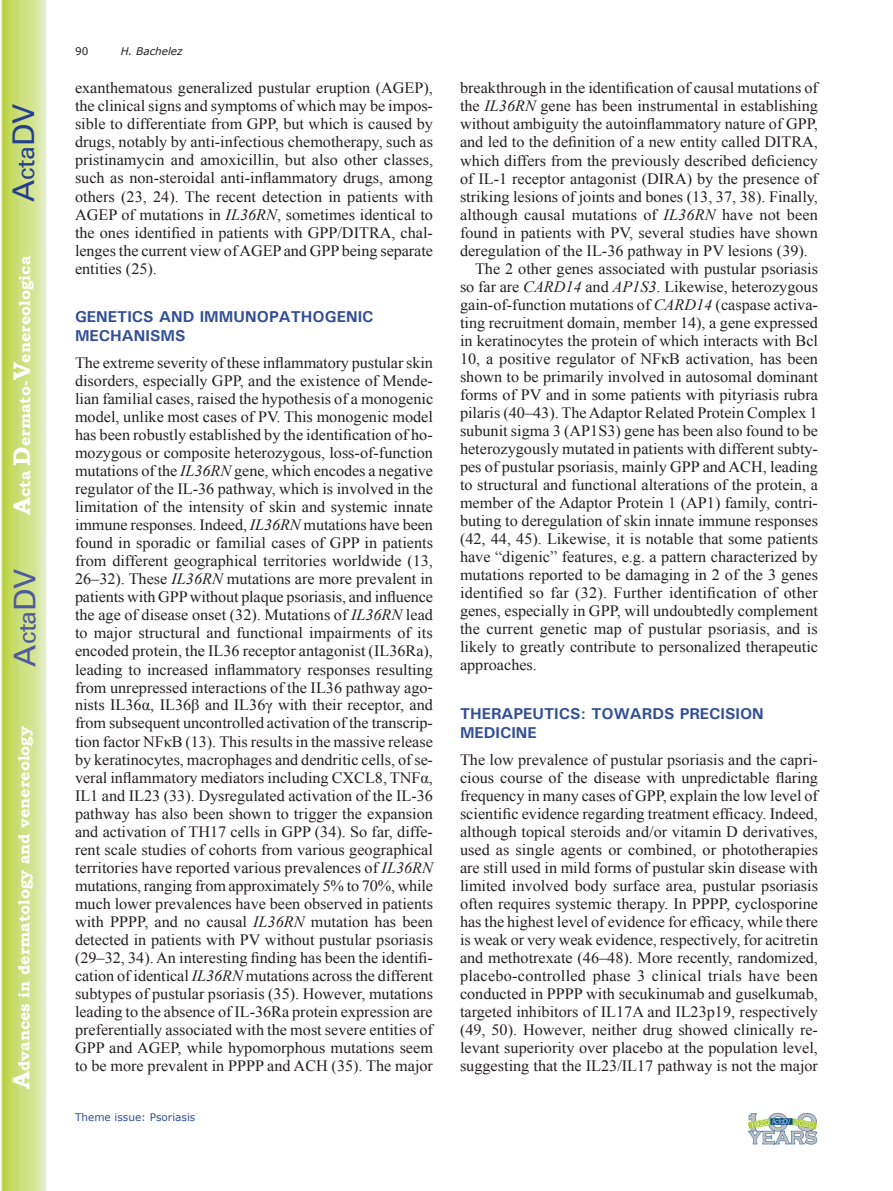
<style>
.page{position:relative;width:893px;height:1191px;background:#fff}
.page>*{position:absolute;margin:0;border:0;box-sizing:border-box;transform-origin:0 0}
.t1{font:30px "Univers";color:#4d5a9e}
.t2{font:30px "Univers";color:#253f8e}
.t3{font:15.75px/18px "Times New Roman";color:#231f20;text-align:justify}
.t4{font:700 15.75px/18.9px "Univers";color:#324f95}
.t5{font:700 15.75px "Bookman Old Style";color:#fff}
.t6{font:10.5px "Verdana";color:#324f95}
.t7{font:italic 10.5px "Verdana";color:#231f20}
.t8{font:10.5px "Verdana";color:#231f20}
.s1{font-size:24px}
.s2{font-style:italic}
</style>
<div class="page">
<svg style="left:1px;top:0;width:45px;height:1191px;background:#cfe084"></svg>
<img style="left:747px;top:1113px;width:71px;height:31px">
<h1 class="t2" style="left:6px;top:202px;width:100px;rotate:-90deg">A<span class="s1">cta</span>DV</h1>
<p class="t5" style="left:15px;top:515px;width:260px;rotate:-90deg"><span class="s1">A</span>cta <span class="s1">D</span>ermato-<span class="s1">V</span>enereologica</p>
<h1 class="t1" style="left:7px;top:666px;width:100px;rotate:-90deg">A<span class="s1">cta</span>DV</h1>
<p class="t5" style="left:15px;top:1088px;width:364px;rotate:-90deg"><span class="s1">A</span>dvances in dermatology and venereology</p>
<p class="t8" style="left:75px;top:44px;width:15px">90</p>
<p class="t7" style="left:121px;top:44px;width:63px">H. Bachelez</p>
<p class="t3" style="left:75px;top:79px;width:360px">exanthematous generalized pustular eruption (AGEP), the clinical signs and symptoms of which may be impos&shy;sible to differentiate from GPP, but which is caused by drugs, notably by anti-infectious chemotherapy, such as pristinamycin and amoxicillin, but also other classes, such as non-steroidal anti-inflammatory drugs, among others (23, 24). The recent detection in patients with AGEP of mutations in <span class="s2">IL36RN</span>, sometimes identical to the ones identified in patients with GPP/DITRA, chal&shy;lenges the current view of AGEP and GPP being separate entities (25).</p>
<p class="t4" style="left:75px;top:307px;width:300px">GENETICS AND IMMUNOPATHOGENIC<br>MECHANISMS</p>
<p class="t3" style="left:75px;top:354px;width:360px">The extreme severity of these inflammatory pustular skin disorders, especially GPP, and the existence of Mende&shy;lian familial cases, raised the hypothesis of a monogenic model, unlike most cases of PV. This monogenic model has been robustly established by the identification of ho&shy;mozygous or composite heterozygous, loss-of-function mutations of the <span class="s2">IL36RN</span> gene, which encodes a negative regulator of the IL-36 pathway, which is involved in the limitation of the intensity of skin and systemic innate immune responses. Indeed, <span class="s2">IL36RN</span> mutations have been found in sporadic or familial cases of GPP in patients from different geographical territories worldwide (13, 26–32). These <span class="s2">IL36RN</span> mutations are more prevalent in patients with GPP without plaque psoriasis, and influence the age of disease onset (32). Mutations of <span class="s2">IL36RN</span> lead to major structural and functional impairments of its encoded protein, the IL36 receptor antagonist (IL36Ra), leading to increased inflammatory responses resulting from unrepressed interactions of the IL36 pathway ago&shy;nists IL36α, IL36β and IL36γ with their receptor, and from subsequent uncontrolled activation of the transcrip&shy;tion factor NFκB (13). This results in the massive release by keratinocytes, macrophages and dendritic cells, of se&shy;veral inflammatory mediators including CXCL8, TNFα, IL1 and IL23 (33). Dysregulated activation of the IL-36 pathway has also been shown to trigger the expansion and activation of TH17 cells in GPP (34). So far, diffe&shy;rent scale studies of cohorts from various geographical territories have reported various prevalences of <span class="s2">IL36RN </span>mutations, ranging from approximately 5% to 70%, while much lower prevalences have been observed in patients with PPPP, and no causal <span class="s2">IL36RN</span> mutation has been detected in patients with PV without pustular psoriasis (29–32, 34). An interesting finding has been the identifi&shy;cation of identical <span class="s2">IL36RN</span> mutations across the different subtypes of pustular psoriasis (35). However, mutations leading to the absence of IL-36Ra protein expression are preferentially associated with the most severe entities of GPP and AGEP, while hypomorphous mutations seem to be more prevalent in PPPP and ACH (35). The major</p>
<p class="t6" style="left:75px;top:1110px;width:122px">Theme issue: Psoriasis</p>
<p class="t3" style="left:460px;top:79px;width:360px">breakthrough in the identification of causal mutations of</p>
<p class="t3" style="left:460px;top:97px;width:359px">the <span class="s2">IL36RN</span> gene has been instrumental in establishing</p>
<p class="t3" style="left:460px;top:115px;width:359px">without ambiguity the autoinflammatory nature of GPP,</p>
<p class="t3" style="left:460px;top:133px;width:360px">and led to the definition of a new entity called DITRA,</p>
<p class="t3" style="left:460px;top:151px;width:359px">which differs from the previously described deficiency</p>
<p class="t3" style="left:460px;top:169px;width:359px">of IL-1 receptor antagonist (DIRA) by the presence of</p>
<p class="t3" style="left:460px;top:187px;width:359px">striking lesions of joints and bones (13, 37, 38). Finally,</p>
<p class="t3" style="left:460px;top:205px;width:359px">although causal mutations of <span class="s2">IL36RN</span> have not been</p>
<p class="t3" style="left:460px;top:223px;width:359px">found in patients with PV, several studies have shown</p>
<p class="t3" style="left:460px;top:241px;width:349px">deregulation of the IL-36 pathway in PV lesions (39).</p>
<p class="t3" style="left:475px;top:259px;width:344px">The 2 other genes associated with pustular psoriasis</p>
<p class="t3" style="left:460px;top:277px;width:359px">so far are <span class="s2">CARD14</span> and <span class="s2">AP1S3</span>. Likewise, heterozygous</p>
<p class="t3" style="left:460px;top:295px;width:359px">gain-of-function mutations of <span class="s2">CARD14</span> (caspase activa-</p>
<p class="t3" style="left:460px;top:313px;width:360px">ting recruitment domain, member 14), a gene expressed</p>
<p class="t3" style="left:460px;top:331px;width:360px">in keratinocytes the protein of which interacts with Bcl</p>
<p class="t3" style="left:460px;top:349px;width:359px">10, a positive regulator of NFκB activation, has been</p>
<p class="t3" style="left:460px;top:367px;width:360px">shown to be primarily involved in autosomal dominant</p>
<p class="t3" style="left:460px;top:385px;width:359px">forms of PV and in some patients with pityriasis rubra</p>
<p class="t3" style="left:460px;top:403px;width:359px">pilaris (40–43). The Adaptor Related Protein Complex 1</p>
<p class="t3" style="left:460px;top:421px;width:359px">subunit sigma 3 (AP1S3) gene has been also found to be</p>
<p class="t3" style="left:460px;top:439px;width:359px">heterozygously mutated in patients with different subty-</p>
<p class="t3" style="left:460px;top:457px;width:359px">pes of pustular psoriasis, mainly GPP and ACH, leading</p>
<p class="t3" style="left:460px;top:475px;width:360px">to structural and functional alterations of the protein, a</p>
<p class="t3" style="left:460px;top:493px;width:359px">member of the Adaptor Protein 1 (AP1) family, contri-</p>
<p class="t3" style="left:460px;top:511px;width:360px">buting to deregulation of skin innate immune responses</p>
<p class="t3" style="left:460px;top:529px;width:360px">(42, 44, 45). Likewise, it is notable that some patients</p>
<p class="t3" style="left:460px;top:547px;width:360px">have “digenic” features, e.g. a pattern characterized by</p>
<p class="t3" style="left:460px;top:565px;width:359px">mutations reported to be damaging in 2 of the 3 genes</p>
<p class="t3" style="left:460px;top:583px;width:359px">identified so far (32). Further identification of other</p>
<p class="t3" style="left:460px;top:601px;width:360px">genes, especially in GPP, will undoubtedly complement</p>
<p class="t3" style="left:460px;top:619px;width:359px">the current genetic map of pustular psoriasis, and is</p>
<p class="t3" style="left:460px;top:637px;width:360px">likely to greatly contribute to personalized therapeutic</p>
<p class="t3" style="left:460px;top:655px;width:79px">approaches.</p>
<p class="t4" style="left:460px;top:703px;width:305px">THERAPEUTICS: TOWARDS PRECISION<br>MEDICINE</p>
<p class="t3" style="left:460px;top:750px;width:360px">The low prevalence of pustular psoriasis and the capri&shy;cious course of the disease with unpredictable flaring frequency in many cases of GPP, explain the low level of scientific evidence regarding treatment efficacy. Indeed, although topical steroids and/or vitamin D derivatives, used as single agents or combined, or phototherapies are still used in mild forms of pustular skin disease with limited involved body surface area, pustular psoriasis often requires systemic therapy. In PPPP, cyclosporine has the highest level of evidence for efficacy, while there is weak or very weak evidence, respectively, for acitretin and methotrexate (46–48). More recently, randomized, placebo-controlled phase 3 clinical trials have been conducted in PPPP with secukinumab and guselkumab, targeted inhibitors of IL17A and IL23p19, respectively (49, 50). However, neither drug showed clinically re&shy;levant superiority over placebo at the population level, suggesting that the IL23/IL17 pathway is not the major</p>
</div>
